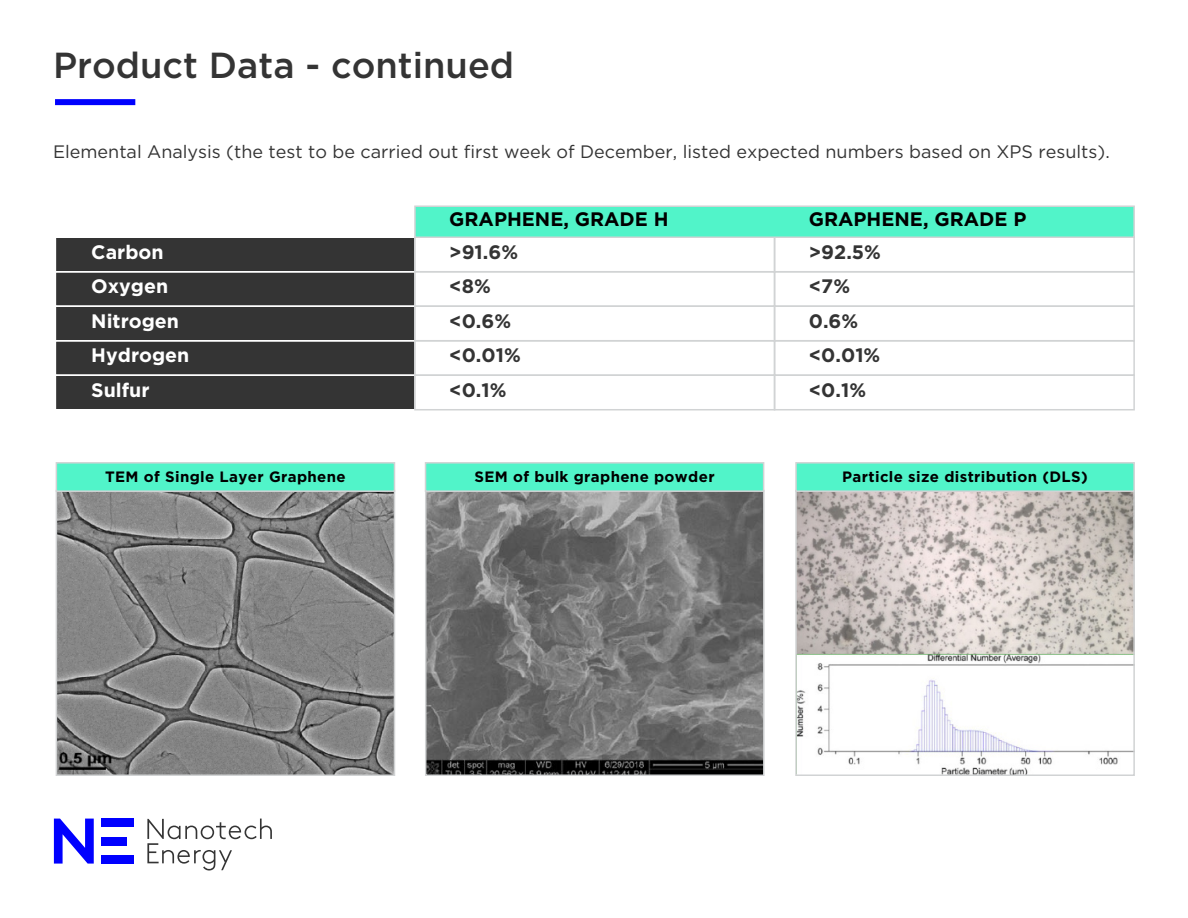
<style>
.page{position:relative;width:1188px;height:918px;background:#fff}
.page>*{position:absolute;margin:0;border:0;box-sizing:border-box;transform-origin:0 0}
.t1{font:500 36.15px "Gotham";color:#343434}
.t2{font:700 19.5px/34.5px "Gotham";color:#343434}
.t3{font:700 19.5px/34.5px "Gotham";color:#fff}
.t4{font:700 19.5px "Gotham";color:#000}
.t5{font:18px "Gotham";color:#343434}
.t6{font:700 15px "Gotham";letter-spacing:.025em;color:#000}
</style>
<div class="page">
<svg style="left:54px;top:819px;width:40px;height:45px"></svg>
<div style="left:101px;top:819px;width:33px;height:8px;background:#00f"></div>
<div style="left:101px;top:855px;width:33px;height:9px;background:#00f"></div>
<div style="left:101px;top:837px;width:26px;height:8px;background:#00f"></div>
<svg style="left:147px;top:819px;width:125px;height:52px"></svg>
<div style="left:55px;top:99px;width:80px;height:6px;background:#0001fe"></div>
<div style="left:55px;top:237px;width:360px;height:35px;background:#343434"></div>
<div style="left:55px;top:272px;width:360px;height:34px;background:#343434"></div>
<div style="left:55px;top:306px;width:360px;height:35px;background:#343434"></div>
<div style="left:55px;top:341px;width:360px;height:34px;background:#343434"></div>
<div style="left:55px;top:375px;width:360px;height:35px;background:#343434"></div>
<div style="left:55px;top:236px;width:361px;height:36px;border:2px solid #fff"></div>
<div style="left:55px;top:271px;width:361px;height:36px;border:2px solid #fff"></div>
<div style="left:55px;top:305px;width:361px;height:36px;border:2px solid #fff"></div>
<div style="left:55px;top:340px;width:361px;height:36px;border:2px solid #fff"></div>
<div style="left:55px;top:374px;width:361px;height:36px;border:2px solid #fff"></div>
<div style="left:414px;top:271px;width:361px;height:36px;border:2px solid #d1d3d4"></div>
<div style="left:414px;top:305px;width:361px;height:36px;border:2px solid #d1d3d4"></div>
<div style="left:414px;top:340px;width:361px;height:36px;border:2px solid #d1d3d4"></div>
<div style="left:414px;top:374px;width:361px;height:36px;border:2px solid #d1d3d4"></div>
<div style="left:774px;top:236px;width:361px;height:36px;border:2px solid #d1d3d4"></div>
<div style="left:774px;top:271px;width:361px;height:36px;border:2px solid #d1d3d4"></div>
<div style="left:774px;top:305px;width:361px;height:36px;border:2px solid #d1d3d4"></div>
<div style="left:774px;top:340px;width:361px;height:36px;border:2px solid #d1d3d4"></div>
<div style="left:774px;top:374px;width:361px;height:36px;border:2px solid #d1d3d4"></div>
<div style="left:414px;top:206px;width:721px;height:32px;background:#51f4c9;border:2px solid #d1d3d4"></div>
<img style="left:428px;top:493px;width:334px;height:280px">
<img style="left:59px;top:493px;width:333px;height:280px">
<img style="left:798px;top:493px;width:334px;height:280px">
<div style="left:56px;top:490px;width:339px;height:286px;border:2px solid #d1d3d4"></div>
<div style="left:425px;top:490px;width:340px;height:286px;border:2px solid #d1d3d4"></div>
<div style="left:795px;top:490px;width:340px;height:286px;border:2px solid #d1d3d4"></div>
<div style="left:56px;top:462px;width:339px;height:30px;background:#51f4c9;border:2px solid #d1d3d4"></div>
<div style="left:425px;top:462px;width:339px;height:30px;background:#51f4c9;border:2px solid #d1d3d4"></div>
<div style="left:795px;top:462px;width:340px;height:30px;background:#51f4c9;border:2px solid #d1d3d4"></div>
<h1 class="t1" style="left:53px;top:44px;width:463px">Product Data - continued</h1>
<p class="t5" style="left:53px;top:142px;width:1058px">Elemental Analysis (the test to be carried out first week of December, listed expected numbers based on XPS results).</p>
<p class="t3" style="left:91px;top:234px;width:100px">Carbon<br>Oxygen<br>Nitrogen<br>Hydrogen<br>Sulfur</p>
<p class="t4" style="left:449px;top:208px;width:221px">GRAPHENE, GRADE H</p>
<p class="t4" style="left:809px;top:208px;width:219px">GRAPHENE, GRADE P</p>
<p class="t2" style="left:449px;top:234px;width:73px">&gt;91.6% &lt;8% &lt;0.6% &lt;0.01% &lt;0.1%</p>
<p class="t2" style="left:809px;top:234px;width:74px">&gt;92.5% &lt;7%<br>0.6% &lt;0.01% &lt;0.1%</p>
<p class="t6" style="left:105px;top:468px;width:242px">TEM of Single Layer Graphene</p>
<p class="t6" style="left:475px;top:468px;width:242px">SEM of bulk graphene powder</p>
<p class="t6" style="left:842px;top:468px;width:247px">Particle size distribution (DLS)</p>
</div>
